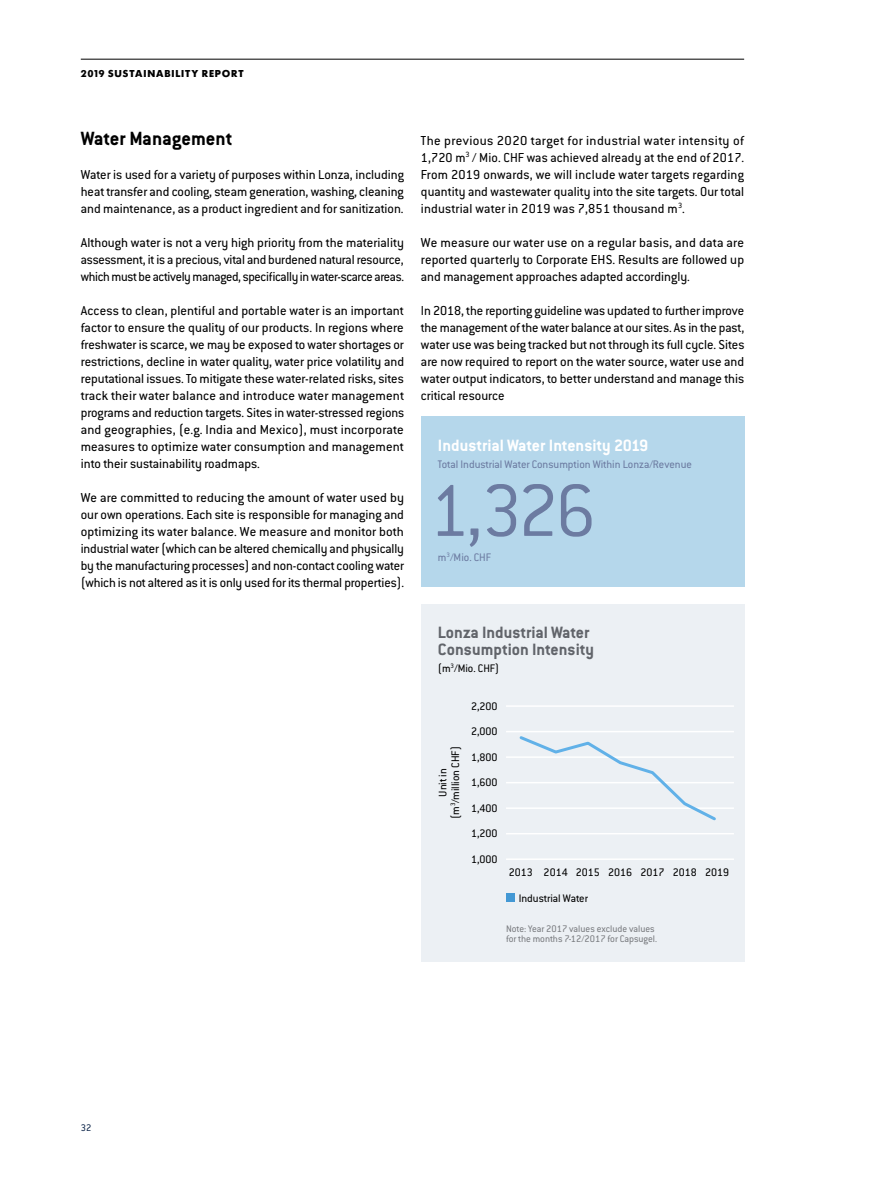
<style>
.page{position:relative;width:893px;height:1191px;background:#fff}
.page>*{position:absolute;margin:0;border:0;box-sizing:border-box;transform-origin:0 0}
.t1{font:300 81px "Conduit ITC Std";color:#6c7ba1}
.t2{font:700 21px "Conduit ITC Std";color:#000}
.t3{font:700 18px/17px "Conduit ITC Std";color:#61646a}
.t4{font:700 18px "Conduit ITC Std";color:#fff}
.t5{font:14.25px/17px "Conduit ITC Std";color:#000;text-align:justify}
.t6{font:12px/12.8px "Conduit ITC Std";color:#000;text-align:center}
.t7{font:12px "Conduit ITC Std";color:#6c7ba1}
.t8{font:10.5px/10.6px "Conduit ITC Std";color:#7b7d81}
.t9{font:700 10.5px "Futura SH";letter-spacing:.115em;color:#000}
.t10{font:10.5px "Conduit ITC Std";color:#10284c}
</style>
<div class="page">
<div style="left:421px;top:604px;width:323px;height:357px;background:#ecf0f4"></div>
<hr style="left:506px;top:705px;width:228px;height:2px;background:#fff">
<hr style="left:506px;top:731px;width:228px;height:1px;background:#fff">
<hr style="left:506px;top:756px;width:228px;height:2px;background:#fff">
<hr style="left:506px;top:782px;width:228px;height:1px;background:#fff">
<hr style="left:506px;top:807px;width:228px;height:2px;background:#fff">
<hr style="left:506px;top:833px;width:228px;height:1px;background:#fff">
<hr style="left:506px;top:858px;width:228px;height:2px;background:#fff">
<div style="left:506px;top:893px;width:8px;height:8px;background:#4398d4"></div>
<svg style="left:519px;top:736px;width:197px;height:85px"></svg>
<div style="left:421px;top:417px;width:323px;height:170px;background:#b5d7eb"></div>
<hr style="left:81px;top:59px;width:663px;height:1px;background:#000">
<p class="t9" style="left:81px;top:67px;width:164px">2019 SUSTAINABILITY REPORT</p>
<h2 class="t2" style="left:81px;top:125px;width:153px">Water Management</h2>
<p class="t5" style="left:81px;top:165px;width:325px">Water is used for a variety of purposes within Lonza, including heat transfer and cooling, steam generation, washing, cleaning and maintenance, as a product ingredient and for sanitization.</p>
<p class="t5" style="left:81px;top:233px;width:325px">Although water is not a very high priority from the materiality assessment, it is a precious, vital and burdened natural resource, which must be actively managed, specifically in water-scarce areas.</p>
<p class="t5" style="left:81px;top:301px;width:325px">Access to clean, plentiful and portable water is an important factor to ensure the quality of our products. In regions where freshwater is scarce, we may be exposed to water shortages or restrictions, decline in water quality, water price volatility and reputational issues. To mitigate these water-related risks, sites track their water balance and introduce water management programs and reduction targets. Sites in water-stressed regions and geographies, (e.g. India and Mexico), must incorporate measures to optimize water consumption and management into their sustainability roadmaps.</p>
<p class="t5" style="left:81px;top:488px;width:325px">We are committed to reducing the amount of water used by our own operations. Each site is responsible for managing and optimizing its water balance. We measure and monitor both industrial water (which can be altered chemically and physically by the manufacturing processes) and non-contact cooling water (which is not altered as it is only used for its thermal properties).</p>
<p class="t5" style="left:421px;top:131px;width:325px">The previous 2020 target for industrial water intensity of 1,720 m<sup>3</sup> / Mio. CHF was achieved already at the end of 2017.<br>From 2019 onwards, we will include water targets regarding quantity and wastewater quality into the site targets. Our total industrial water in 2019 was 7,851 thousand m<sup>3</sup>.</p>
<p class="t5" style="left:421px;top:233px;width:325px">We measure our water use on a regular basis, and data are reported quarterly to Corporate EHS. Results are followed up and management approaches adapted accordingly.</p>
<p class="t5" style="left:421px;top:301px;width:325px">In 2018, the reporting guideline was updated to further improve the management of the water balance at our sites. As in the past, water use was being tracked but not through its full cycle. Sites are now required to report on the water source, water use and water output indicators, to better understand and manage this critical resource</p>
<p class="t4" style="left:438px;top:434px;width:212px">Industrial Water Intensity 2019</p>
<p class="t7" style="left:438px;top:457px;width:255px">Total Industrial Water Consumption Within Lonza/Revenue</p>
<h1 class="t1" style="left:428px;top:461px;width:169px">1,326</h1>
<p class="t7" style="left:438px;top:550px;width:55px">m<sup>3</sup>/Mio. CHF</p>
<p class="t3" style="left:438px;top:623px;width:158px">Lonza Industrial Water<br>Consumption Intensity</p>
<p class="t6" style="left:438px;top:661px;width:63px">(m<sup>3</sup>/Mio. CHF)</p>
<p class="t6" style="left:471px;top:699px;width:28px">2,200</p>
<p class="t6" style="left:436px;top:819px;width:74px;rotate:-90deg">Unit in (m<sup>3</sup>/million CHF)</p>
<p class="t6" style="left:471px;top:725px;width:28px">2,000</p>
<p class="t6" style="left:471px;top:750px;width:28px">1,800</p>
<p class="t6" style="left:471px;top:776px;width:28px">1,600</p>
<p class="t6" style="left:471px;top:801px;width:28px">1,400</p>
<p class="t6" style="left:471px;top:827px;width:28px">1,200</p>
<p class="t6" style="left:471px;top:852px;width:28px">1,000</p>
<p class="t6" style="left:509px;top:865px;width:222px">2013 2014 2015 2016 2017 2018 2019</p>
<p class="t6" style="left:519px;top:891px;width:71px">Industrial Water</p>
<p class="t8" style="left:506px;top:922px;width:153px">Note: Year 2017 values exclude values for the months 7-12/2017 for Capsugel.</p>
<p class="t10" style="left:81px;top:1121px;width:12px">32</p>
</div>
